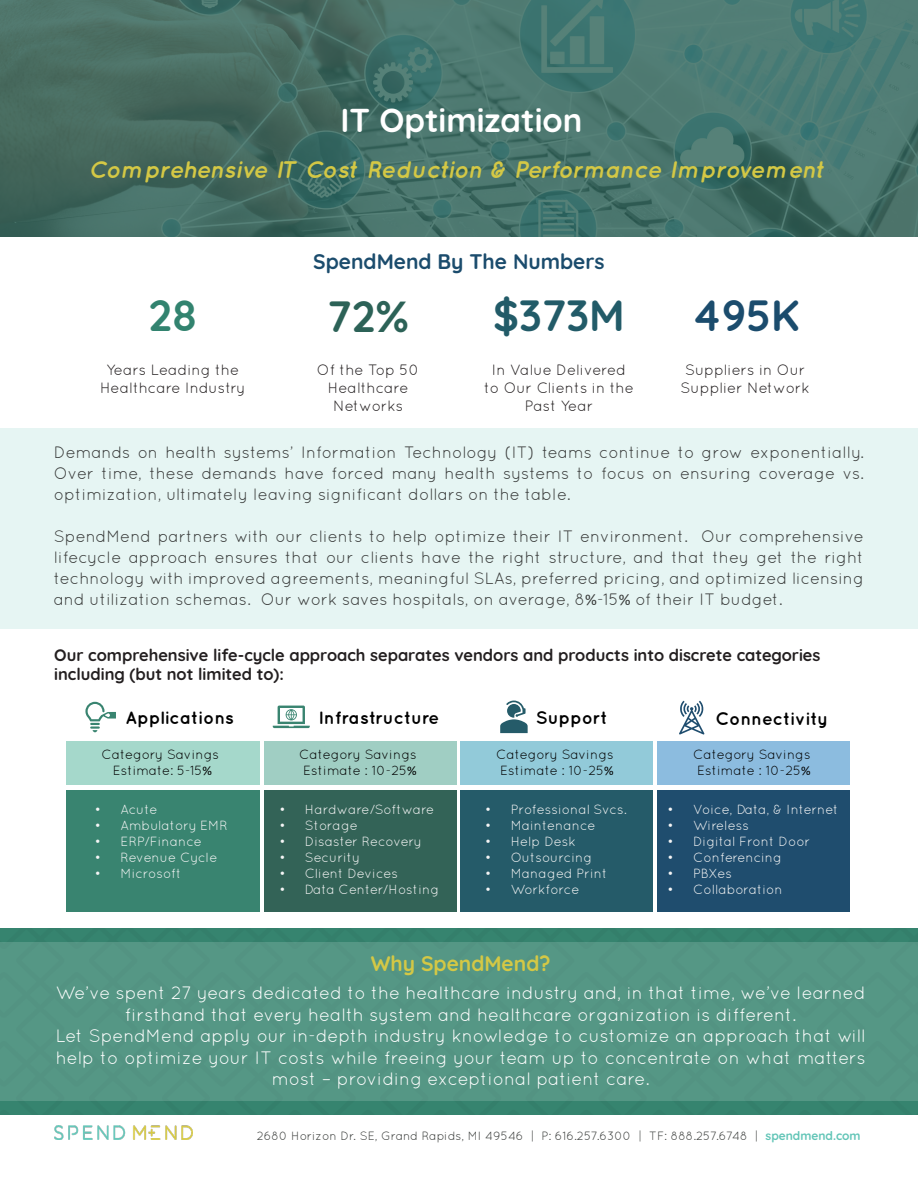
<style>
.page{position:relative;width:918px;height:1188px;background:#fff}
.page>*{position:absolute;margin:0;border:0;box-sizing:border-box;transform-origin:0 0}
.t1{font:700 43.5px "Quicksand";color:#225b68}
.t2{font:700 43.5px "Quicksand";color:#1b4c6d}
.t3{font:700 43.5px "Quicksand";color:#2c6257}
.t4{font:700 43.5px "Quicksand";color:#32836f}
.t5{font:700 33px "Quicksand";color:#fff}
.t6{font:italic 700 24px "Quicksand";color:#d4c845}
.t7{font:700 21px "Quicksand";color:#1b4c6d}
.t8{font:700 21px "Quicksand";color:#d4c845}
.t9{font:18px/21.6px "Quicksand";color:#fff;text-align:center}
.t10{font:700 17.85px "Quicksand";letter-spacing:-.005em;color:#000}
.t11{font:16.5px/21px "Quicksand";color:#373938;text-align:justify}
.t12{font:700 16.5px/19.5px "Quicksand";color:#231f20}
.t13{font:15px/18px "Quicksand";color:#231f20;text-align:center}
.t14{font:13.35px "Quicksand";color:#f5f5f5}
.t15{font:13.35px/15.8px "Quicksand";color:#000;text-align:center}
.t16{font:13.35px "Quicksand";letter-spacing:-.02em;color:#f5f5f5}
.t17{font:12px "Quicksand";color:#373a38}
.s1{font-family:"Montserrat";font-weight:400}
.s2{font-family:"Calibri"}
.s3{font-family:"Arial"}
.s4{font-weight:700;color:#62c5b7}
</style>
<div class="page">
<div style="left:0;top:928px;width:918px;height:186px;background:#36846f"></div>
<div style="left:0;top:942px;width:918px;height:159px;background:#559785"></div>
<svg style="left:0;top:0;width:918px;height:237px;background:#477168"></svg>
<div style="left:0;top:428px;width:918px;height:201px;background:#e6f5f3"></div>
<img style="left:54px;top:1126px;width:138px;height:13px">
<div style="left:66px;top:790px;width:193px;height:121px;background:#398470"></div>
<div style="left:66px;top:741px;width:193px;height:43px;background:#a5d8cb"></div>
<svg style="left:85px;top:702px;width:31px;height:30px"></svg>
<div style="left:264px;top:790px;width:192px;height:121px;background:#336357"></div>
<div style="left:264px;top:741px;width:192px;height:43px;background:#a0cec3"></div>
<svg style="left:273px;top:706px;width:37px;height:22px"></svg>
<div style="left:461px;top:790px;width:192px;height:121px;background:#255b69"></div>
<div style="left:461px;top:741px;width:192px;height:43px;background:#92cad9"></div>
<svg style="left:500px;top:701px;width:28px;height:32px"></svg>
<div style="left:657px;top:790px;width:193px;height:121px;background:#1f4d6e"></div>
<div style="left:657px;top:741px;width:193px;height:43px;background:#8cbcdf"></div>
<svg style="left:679px;top:701px;width:25px;height:34px"></svg>
<p class="t5" style="left:341px;top:93px;width:243px">IT Optimization</p>
<p class="t6" style="left:89px;top:155px;width:738px">Comprehensive IT Cost Reduction &amp; Performance Improvement</p>
<p class="t7" style="left:313px;top:244px;width:293px">SpendMend By The Numbers</p>
<p class="t4" style="left:148px;top:280px;width:50px">28</p>
<p class="t3" style="left:327px;top:281px;width:84px">72<span class="s1">%</span></p>
<p class="t1" style="left:493px;top:280px;width:133px">$373M</p>
<p class="t2" style="left:691px;top:280px;width:110px">495K</p>
<p class="t13" style="left:100px;top:360px;width:147px">Years Leading the<br>Healthcare Industry</p>
<p class="t13" style="left:317px;top:360px;width:104px">Of the Top 50<br>Healthcare<br>Networks</p>
<p class="t13" style="left:484px;top:360px;width:151px">In Value Delivered to Our Clients in the<br>Past Year</p>
<p class="t13" style="left:681px;top:360px;width:131px;text-align:left">Suppliers in Our<br>Supplier Network</p>
<p class="t11" style="left:54px;top:442px;width:812px">Demands on health systems’ Information Technology (IT) teams continue to grow exponentially.<br>Over time, these demands have forced many health systems to focus on ensuring coverage vs. optimization, ultimately leaving significant dollars on the table.</p>
<p class="t11" style="left:54px;top:526px;width:812px">SpendMend partners with our clients to help optimize their IT environment. Our comprehensive lifecycle approach ensures that our clients have the right structure, and that they get the right technology with improved agreements, meaningful SLAs, preferred pricing, and optimized licensing and utilization schemas. Our work saves hospitals, on average, 8<span class="s2">%</span>-15<span class="s2">%</span> of their IT budget.</p>
<p class="t12" style="left:54px;top:644px;width:768px">Our comprehensive life-cycle approach separates vendors and products into discrete categories including (but not limited to):</p>
<p class="t10" style="left:126px;top:707px;width:110px">Applications</p>
<p class="t10" style="left:319px;top:707px;width:122px">Infrastructure</p>
<p class="t10" style="left:536px;top:707px;width:73px">Support</p>
<p class="t10" style="left:715px;top:708px;width:114px">Connectivity</p>
<p class="t15" style="left:102px;top:747px;width:119px">Category Savings<br>Estimate: 5-15<span class="s2">%</span></p>
<p class="t14" style="left:96px;top:802px;width:64px"><span class="s3">•</span> Acute</p>
<p class="t14" style="left:96px;top:818px;width:134px"><span class="s3">•</span> Ambulatory EMR</p>
<p class="t14" style="left:96px;top:834px;width:108px"><span class="s3">•</span> ERP/Finance</p>
<p class="t14" style="left:96px;top:850px;width:123px"><span class="s3">•</span> Revenue Cycle</p>
<p class="t14" style="left:96px;top:866px;width:87px"><span class="s3">•</span> Microsoft</p>
<p class="t15" style="left:299px;top:747px;width:119px">Category Savings<br>Estimate : 10-25<span class="s2">%</span></p>
<p class="t14" style="left:280px;top:802px;width:156px"><span class="s3">•</span> Hardware/Software</p>
<p class="t14" style="left:280px;top:818px;width:79px"><span class="s3">•</span> Storage</p>
<p class="t14" style="left:280px;top:834px;width:143px"><span class="s3">•</span> Disaster Recovery</p>
<p class="t14" style="left:280px;top:850px;width:82px"><span class="s3">•</span> Security</p>
<p class="t14" style="left:280px;top:866px;width:119px"><span class="s3">•</span> Client Devices</p>
<p class="t14" style="left:280px;top:881px;width:161px"><span class="s3">•</span> Data Center/Hosting</p>
<p class="t15" style="left:496px;top:747px;width:119px">Category Savings<br>Estimate : 10-25<span class="s2">%</span></p>
<p class="t14" style="left:486px;top:802px;width:142px"><span class="s3">•</span> Professional Svcs.</p>
<p class="t14" style="left:486px;top:818px;width:111px"><span class="s3">•</span> Maintenance</p>
<p class="t14" style="left:486px;top:834px;width:92px"><span class="s3">•</span> Help Desk</p>
<p class="t14" style="left:486px;top:850px;width:108px"><span class="s3">•</span> Outsourcing</p>
<p class="t14" style="left:486px;top:866px;width:123px"><span class="s3">•</span> Managed Print</p>
<p class="t16" style="left:486px;top:881px;width:95px"><span class="s3">•</span> Workforce</p>
<p class="t15" style="left:693px;top:747px;width:119px">Category Savings<br>Estimate : 10-25<span class="s2">%</span></p>
<p class="t14" style="left:668px;top:802px;width:172px"><span class="s3">•</span> Voice, Data, &amp; Internet</p>
<p class="t14" style="left:668px;top:818px;width:82px"><span class="s3">•</span> Wireless</p>
<p class="t14" style="left:668px;top:834px;width:144px"><span class="s3">•</span> Digital Front Door</p>
<p class="t14" style="left:668px;top:850px;width:115px"><span class="s3">•</span> Conferencing</p>
<p class="t14" style="left:668px;top:866px;width:65px"><span class="s3">•</span> PBXes</p>
<p class="t14" style="left:668px;top:881px;width:116px"><span class="s3">•</span> Collaboration</p>
<p class="t8" style="left:371px;top:946px;width:181px">Why SpendMend?</p>
<p class="t9" style="left:56px;top:982px;width:812px">We’ve spent 27 years dedicated to the healthcare industry and, in that time, we’ve learned firsthand that every health system and healthcare organization is different.</p>
<p class="t9" style="left:56px;top:1025px;width:812px">Let SpendMend apply our in-depth industry knowledge to customize an approach that will help to optimize your IT costs while freeing your team up to concentrate on what matters most – providing exceptional patient care.</p>
<p class="t17" style="left:257px;top:1129px;width:606px">2680 Horizon Dr. SE, Grand Rapids, MI 49546 | P: 616.257.6300 | TF: 888.257.6748 | <span class="s4">spendmend.com</span></p>
</div>
